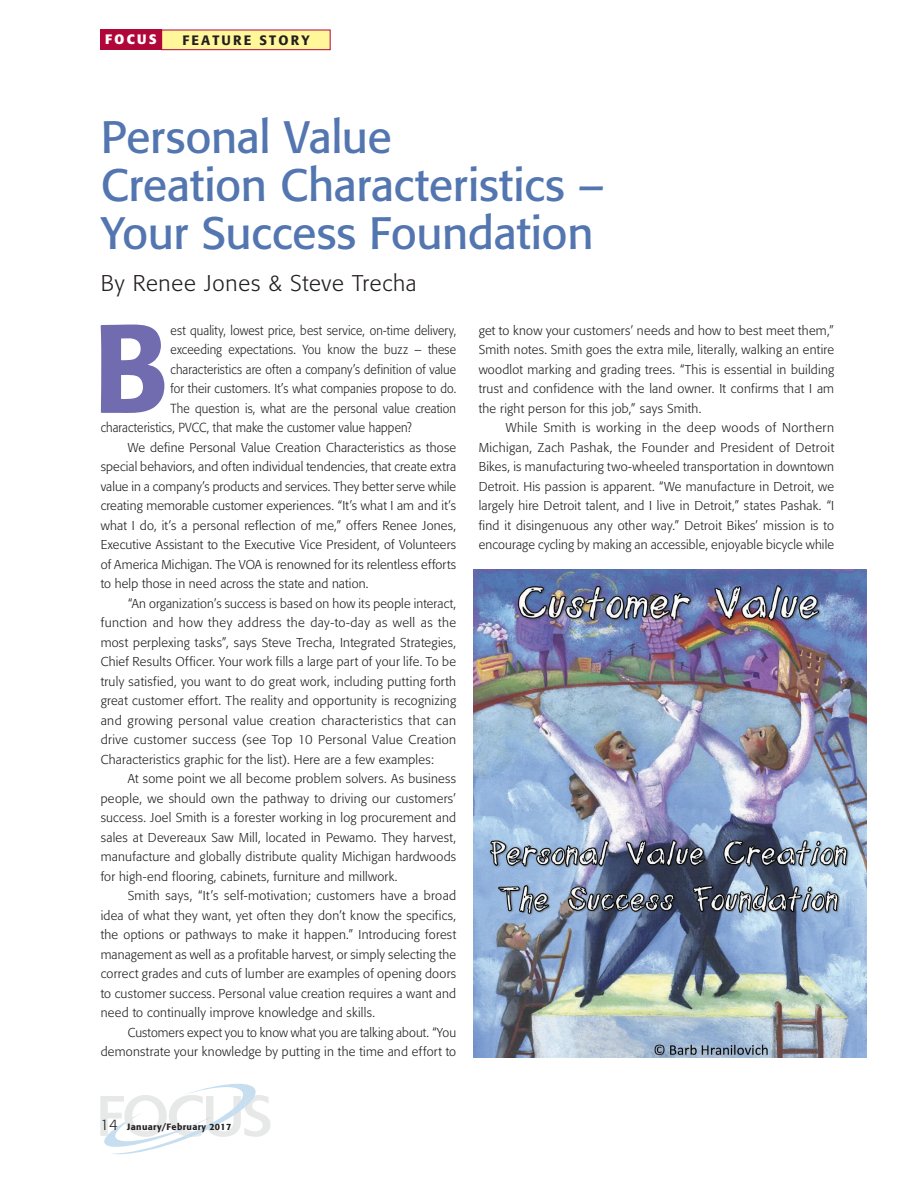
<style>
.page{position:relative;width:918px;height:1188px;background:#fff}
.page>*{position:absolute;margin:0;border:0;box-sizing:border-box;transform-origin:0 0}
.t1{font:500 124.5px "Formata";color:#716bb0;scale:.93 1}
.t2{font:45px/48px "Formata";letter-spacing:-.01em;color:#5376b1}
.t3{font:300 22.5px "Formata";letter-spacing:.035em;color:#231f20}
.t4{font:500 13.5px "Formata";letter-spacing:.16em;color:#231f20}
.t5{font:700 13.5px "Formata";letter-spacing:.17em;color:#fff}
.t6{font:300 13.05px "Formata";letter-spacing:.01em;color:#231f20;scale:.93 1}
.t7{font:300 12.75px/19.5px "Formata";letter-spacing:.015em;color:#231f20;text-align:justify}
.t8{font:500 9px "Formata";letter-spacing:.04em;color:#231f20}
.s1{font-weight:300;font-size:15px}
</style>
<div class="page">
<svg style="left:100px;top:1084px;width:171px;height:70px"></svg>
<div style="left:162px;top:30px;width:168px;height:20px;background:#fff79a"></div>
<div style="left:161px;top:30px;width:170px;height:20px;border:1px solid #b1063a"></div>
<div style="left:100px;top:30px;width:62px;height:20px;background:#b1063a"></div>
<img style="left:474px;top:570px;width:392px;height:488px">
<p class="t5" style="left:105px;top:31px;width:53px">FOCUS</p>
<p class="t4" style="left:182px;top:32px;width:129px">FEATURE STORY</p>
<h2 class="t2" style="left:101px;top:113px;width:505px">Personal Value<br>Creation Characteristics –<br>Your Success Foundation</h2>
<h3 class="t3" style="left:101px;top:270px;width:318px">By Renee Jones &amp; Steve Trecha</h3>
<h1 class="t1" style="left:93px;top:292px;width:82px">B</h1>
<p class="t6" style="left:171px;top:323px;width:309px">est quality, lowest price, best service, on-time delivery,</p>
<p class="t7" style="left:479px;top:321px;width:357px">get to know your customers’ needs and how to best meet them,” Smith notes. Smith goes the extra mile, literally, walking an entire woodlot marking and grading trees. “This is essential in building trust and confidence with the land owner. It confirms that I am the right person for this job,” says Smith.</p>
<p class="t7" style="left:479px;top:418px;width:357px;text-indent:27px">While Smith is working in the deep woods of Northern Michigan, Zach Pashak, the Founder and President of Detroit Bikes, is manufacturing two-wheeled transportation in downtown Detroit. His passion is apparent. “We manufacture in Detroit, we largely hire Detroit talent, and I live in Detroit,” states Pashak. “I find it disingenuous any other way.” Detroit Bikes’ mission is to encourage cycling by making an accessible, enjoyable bicycle while</p>
<p class="t6" style="left:171px;top:342px;width:309px">exceeding expectations. You know the buzz – these</p>
<p class="t6" style="left:171px;top:362px;width:309px">characteristics are often a company’s definition of value</p>
<p class="t6" style="left:171px;top:381px;width:309px">for their customers. It’s what companies propose to do.</p>
<p class="t6" style="left:171px;top:401px;width:309px">The question is, what are the personal value creation</p>
<p class="t6" style="left:101px;top:420px;width:336px">characteristics, PVCC, that make the customer value happen?</p>
<p class="t7" style="left:101px;top:438px;width:357px;text-indent:27px">We define Personal Value Creation Characteristics as those special behaviors, and often individual tendencies, that create extra value in a company’s products and services. They better serve while creating memorable customer experiences. “It’s what I am and it’s what I do, it’s a personal reflection of me,” offers Renee Jones, Executive Assistant to the Executive Vice President, of Volunteers of America Michigan. The VOA is renowned for its relentless efforts to help those in need across the state and nation.</p>
<p class="t7" style="left:101px;top:594px;width:357px;text-indent:27px">“An organization’s success is based on how its people interact, function and how they address the day-to-day as well as the most perplexing tasks”, says Steve Trecha, Integrated Strategies, Chief Results Officer. Your work fills a large part of your life. To be truly satisfied, you want to do great work, including putting forth great customer effort. The reality and opportunity is recognizing and growing personal value creation characteristics that can drive customer success (see Top 10 Personal Value Creation Characteristics graphic for the list). Here are a few examples:</p>
<p class="t7" style="left:101px;top:769px;width:357px;text-indent:27px">At some point we all become problem solvers. As business people, we should own the pathway to driving our customers’ success. Joel Smith is a forester working in log procurement and sales at Devereaux Saw Mill, located in Pewamo. They harvest, manufacture and globally distribute quality Michigan hardwoods for high-end flooring, cabinets, furniture and millwork.</p>
<p class="t7" style="left:101px;top:886px;width:357px;text-indent:27px">Smith says, “It’s self-motivation; customers have a broad idea of what they want, yet often they don’t know the specifics, the options or pathways to make it happen.” Introducing forest management as well as a profitable harvest, or simply selecting the correct grades and cuts of lumber are examples of opening doors to customer success. Personal value creation requires a want and need to continually improve knowledge and skills.</p>
<p class="t7" style="left:101px;top:1023px;width:357px;text-align:right">Customers expect you to know what you are talking about. “You demonstrate your knowledge by putting in the time and effort to</p>
<p class="t8" style="left:100px;top:1122px;width:133px"><span class="s1">14</span> January/February 2017</p>
</div>
